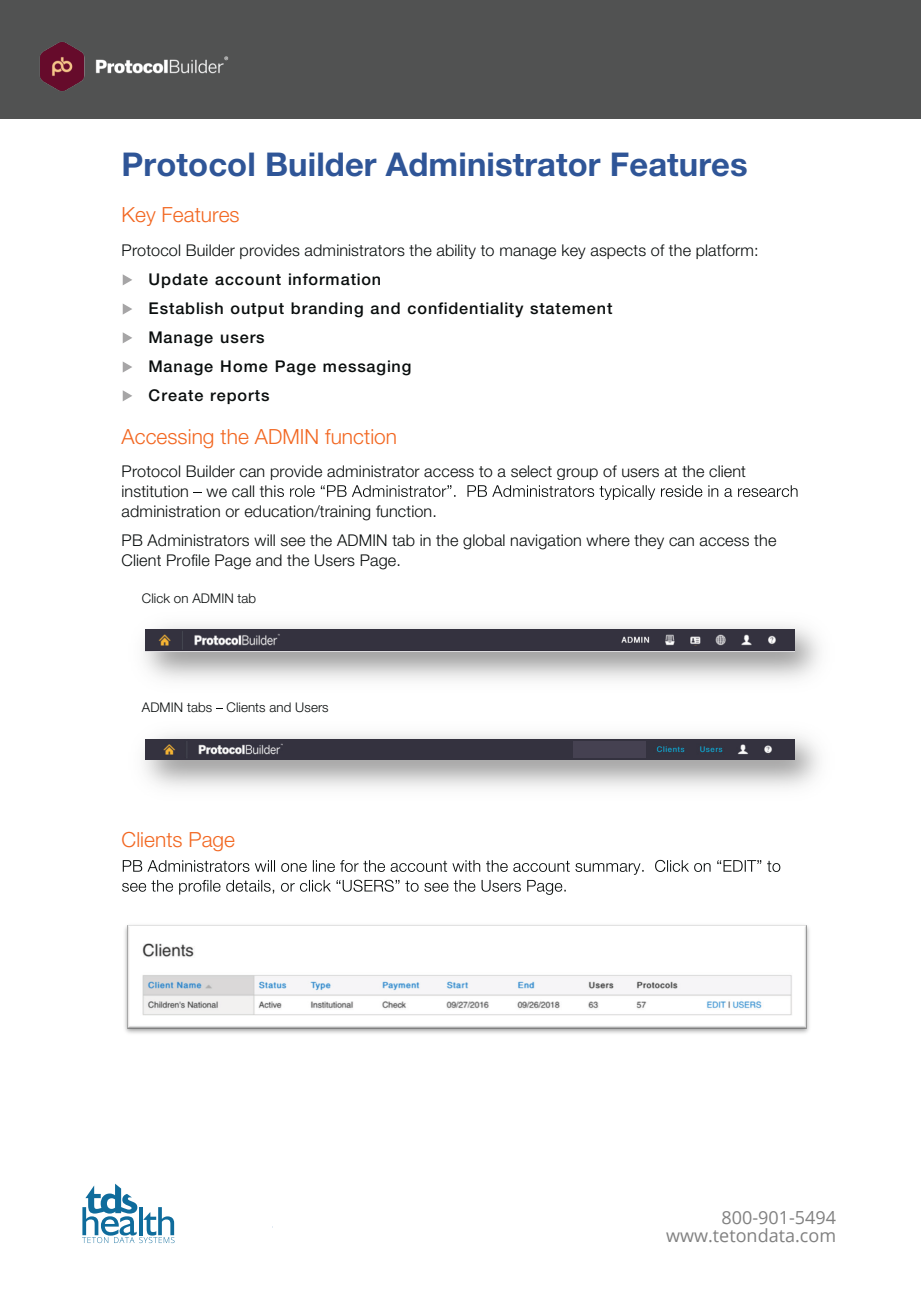
<style>
.page{position:relative;width:921px;height:1290px;background:#fff}
.page>*{position:absolute;margin:0;border:0;box-sizing:border-box;transform-origin:0 0}
.t1{font:700 32.7px "Helvetica Neue";letter-spacing:.005em;color:#2f5597}
.t2{font:300 20.85px "Helvetica Neue";color:#f26721}
.t3{font:18px/18px "Open Sans";color:#818181;text-align:right}
.t4{font:300 16.2px/19.8px "Helvetica Neue";letter-spacing:.01em;color:#090d0d}
.t5{font:500 16.2px/29px "Helvetica Neue";letter-spacing:.055em;color:#090d0d}
.t6{font:300 13.35px "Helvetica Neue";letter-spacing:.005em;color:#090d0d}
</style>
<div class="page">
<svg style="left:123px;top:274px;width:9px;height:11px"></svg>
<svg style="left:123px;top:303px;width:9px;height:11px"></svg>
<svg style="left:123px;top:332px;width:9px;height:11px"></svg>
<svg style="left:123px;top:361px;width:9px;height:11px"></svg>
<svg style="left:123px;top:390px;width:9px;height:11px"></svg>
<svg style="left:277px;top:485px;width:520px;height:15px"></svg>
<svg style="left:122px;top:860px;width:658px;height:35px"></svg>
<img style="left:143px;top:625px;width:677px;height:55px">
<img style="left:146px;top:629px;width:648px;height:22px">
<img style="left:144px;top:734px;width:675px;height:54px">
<img style="left:146px;top:739px;width:648px;height:21px">
<div style="left:573px;top:741px;width:72px;height:17px;background:#454151"></div>
<img style="left:125px;top:925px;width:684px;height:109px">
<svg style="left:82px;top:1183px;width:92px;height:60px"></svg>
<div style="left:0;top:0;width:920px;height:119px;background:#515252"></div>
<img style="left:39px;top:42px;width:190px;height:49px">
<h1 class="t1" style="left:122px;top:144px;width:627px">Protocol Builder Administrator Features</h1>
<p class="t2" style="left:122px;top:202px;width:119px">Key Features</p>
<p class="t4" style="left:122px;top:240px;width:638px">Protocol Builder provides administrators the ability to manage key aspects of the platform:</p>
<p class="t5" style="left:148px;top:264px;width:465px">Update account information<br>Establish output branding and confidentiality statement<br>Manage users<br>Manage Home Page messaging<br>Create reports</p>
<p class="t2" style="left:122px;top:423px;width:277px">Accessing the ADMIN function</p>
<p class="t4" style="left:122px;top:461px;width:625px">Protocol Builder can provide administrator access to a select group of users at the client institution we call thi<br>administration or education/training function.</p>
<p class="t4" style="left:122px;top:530px;width:656px">PB Administrators will see the ADMIN tab in the global navigation where they can access the<br>Client Profile Page and the Users Page.</p>
<p class="t6" style="left:142px;top:590px;width:116px">Click on ADMIN tab</p>
<p class="t6" style="left:142px;top:699px;width:188px">ADMIN tabs Clients and Users</p>
<p class="t2" style="left:122px;top:826px;width:115px">Clients Page</p>
<p class="t3" style="left:665px;top:1208px;width:171px">800-901-5494 www.tetondata.com</p>
</div>
